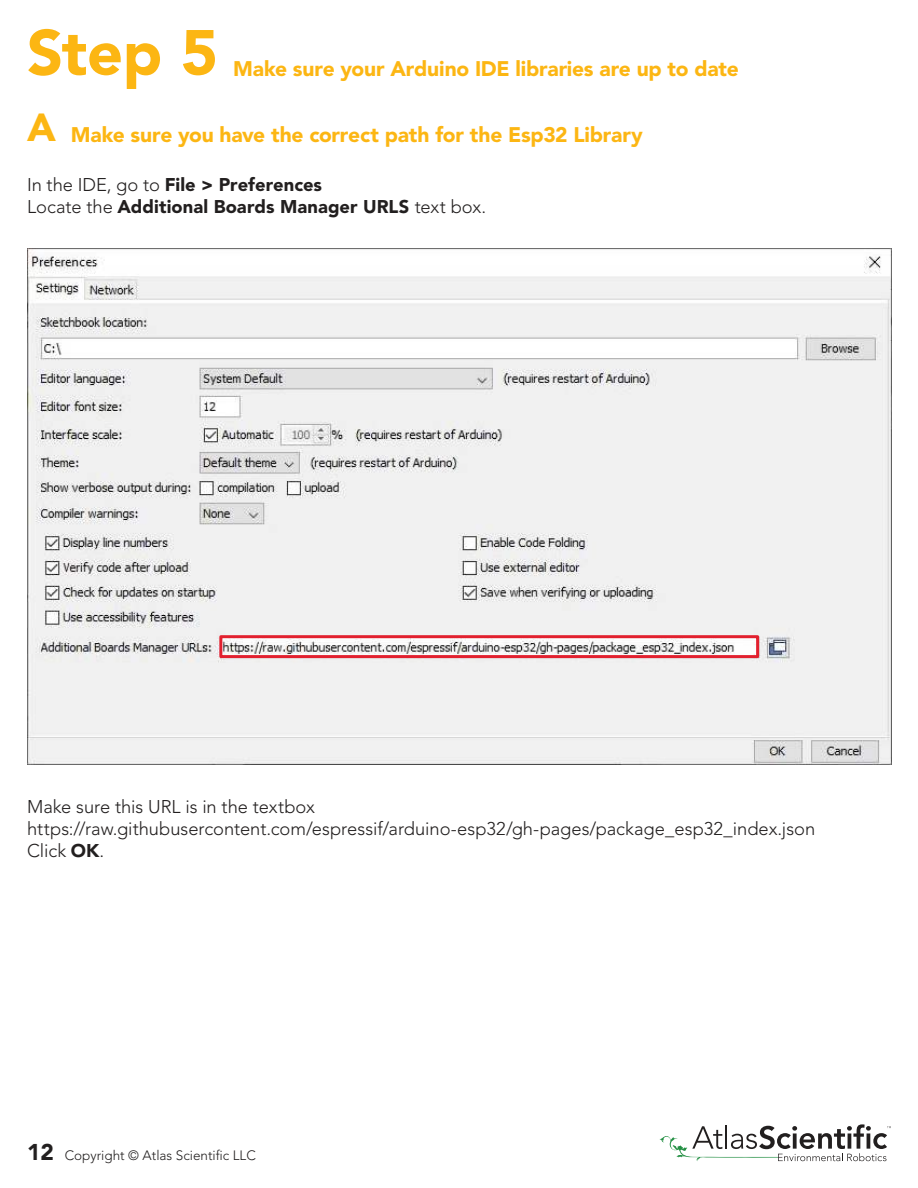
<style>
.page{position:relative;width:918px;height:1188px;background:#fff}
.page>*{position:absolute;margin:0;border:0;box-sizing:border-box;transform-origin:0 0}
.t1{font:900 63px "Avenir LT Pro";color:#fcb613}
.t2{font:900 21px "Avenir LT Pro";letter-spacing:-.01em;color:#fcb613}
.t3{font:300 18.3px/22px "Avenir LT Pro";color:#221f1f}
.t4{font:900 18.3px/22px "Avenir LT Pro";color:#221f1f}
.t5{font:300 13.5px "Avenir LT Pro";color:#221f1f}
.s1{font-size:38.85px}
.s2{font-weight:300}
.s3{font-weight:900}
.s4{font-weight:900;font-size:22.65px}
</style>
<div class="page">
<img style="left:27px;top:248px;width:864px;height:516px">
<div style="left:219px;top:635px;width:540px;height:23px;border:3px solid #e2202e"></div>
<svg style="left:660px;top:1124px;width:231px;height:37px"></svg>
<h1 class="t1" style="left:27px;top:26px;width:193px">Step 5</h1>
<p class="t2" style="left:233px;top:60px;width:507px">Make sure your Arduino IDE libraries are up to date</p>
<p class="t2" style="left:27px;top:126px;width:617px"><span class="s1">A</span> Make sure you have the correct path for the Esp32 Library</p>
<p class="t4" style="left:27px;top:175px;width:461px"><span class="s2">In the IDE, go to</span> File &gt; Preferences<br><span class="s2">Locate the</span> Additional Boards Manager URLS <span class="s2">text box.</span></p>
<p class="t3" style="left:27px;top:797px;width:790px">Make sure this URL is in the textbox https://raw.githubusercontent.com/espressif/arduino-esp32/gh-pages/package_esp32_index.json<br>Click <span class="s3">OK</span>.</p>
<p class="t5" style="left:27px;top:1150px;width:230px"><span class="s4">12</span> Copyright © Atlas Scientific LLC</p>
</div>
